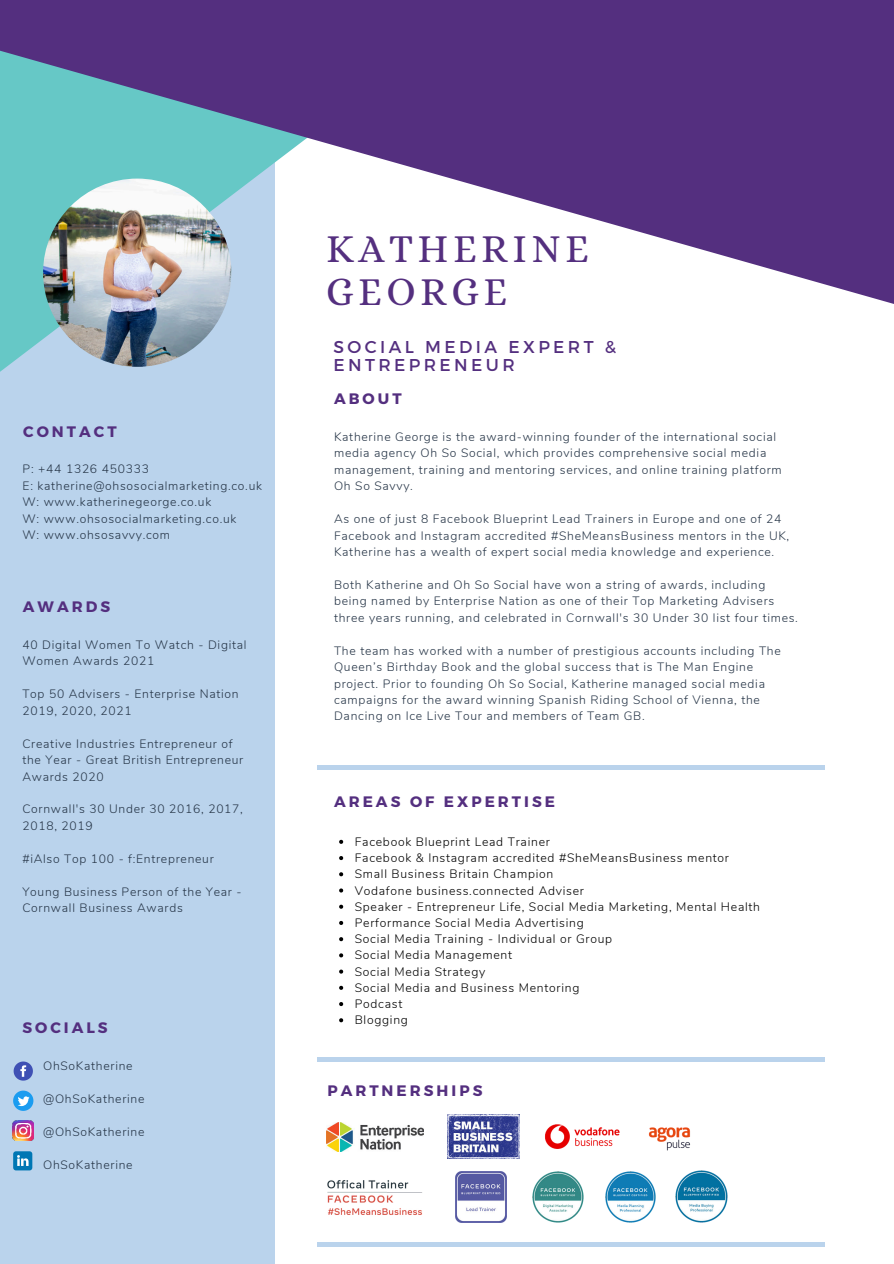
<style>
.page{position:relative;width:894px;height:1264px;background:#fff}
.page>*{position:absolute;margin:0;border:0;box-sizing:border-box;transform-origin:0 0}
.t1{font:39.9px/42.8px "Alice";letter-spacing:.11em;color:#542f7f}
.t2{font:17.1px/18px "Montserrat";letter-spacing:.2em;color:#542f7f}
.t3{font:700 15.15px "Montserrat";letter-spacing:.2em;color:#542f7f}
.t4{font:300 12.15px/16.5px "Nunito";letter-spacing:.06em;color:#253446}
.t5{font:300 12.15px/16.2px "Nunito";letter-spacing:.06em;color:#000}
</style>
<div class="page">
<div style="left:0;top:49px;width:274px;height:1214px;background:#bad3ec"></div>
<hr style="left:317px;top:765px;width:507px;height:4px;background:#bad3ec">
<svg style="left:0;top:338px;width:275px;height:122px"></svg>
<img style="left:43px;top:178px;width:188px;height:189px;border-radius:50%">
<svg style="left:0;top:0;width:893px;height:338px;fill:#542f7f"></svg>
<hr style="left:317px;top:1057px;width:507px;height:4px;background:#bad3ec">
<hr style="left:317px;top:1242px;width:507px;height:4px;background:#bad3ec">
<svg style="left:14px;top:1061px;width:19px;height:19px"></svg>
<svg style="left:13px;top:1090px;width:20px;height:20px"></svg>
<img style="left:13px;top:1120px;width:20px;height:20px">
<svg style="left:13px;top:1151px;width:19px;height:19px"></svg>
<img style="left:545px;top:1124px;width:64px;height:25px">
<img style="left:326px;top:1122px;width:97px;height:29px">
<img style="left:447px;top:1114px;width:72px;height:44px">
<img style="left:327px;top:1180px;width:95px;height:35px">
<img style="left:609px;top:1127px;width:82px;height:24px">
<img style="left:455px;top:1171px;width:52px;height:52px">
<img style="left:532px;top:1171px;width:52px;height:52px">
<img style="left:605px;top:1171px;width:51px;height:52px">
<img style="left:675px;top:1170px;width:53px;height:53px">
<svg style="left:339px;top:839px;width:4px;height:4px"></svg>
<svg style="left:339px;top:856px;width:4px;height:4px"></svg>
<svg style="left:339px;top:872px;width:4px;height:4px"></svg>
<svg style="left:339px;top:888px;width:4px;height:4px"></svg>
<svg style="left:339px;top:904px;width:4px;height:4px"></svg>
<svg style="left:339px;top:920px;width:4px;height:5px"></svg>
<svg style="left:339px;top:937px;width:4px;height:4px"></svg>
<svg style="left:339px;top:953px;width:4px;height:4px"></svg>
<svg style="left:339px;top:969px;width:4px;height:4px"></svg>
<svg style="left:339px;top:985px;width:4px;height:4px"></svg>
<svg style="left:339px;top:1002px;width:4px;height:4px"></svg>
<svg style="left:339px;top:1018px;width:4px;height:4px"></svg>
<p class="t3" style="left:23px;top:422px;width:95px">CONTACT</p>
<p class="t4" style="left:23px;top:460px;width:241px">P: +44 1326 450333<br>E: katherine@ohsosocialmarketing.co.uk<br>W: www.katherinegeorge.co.uk<br>W: www.ohsosocialmarketing.co.uk<br>W: www.ohsosavvy.com</p>
<p class="t3" style="left:23px;top:597px;width:89px">AWARDS</p>
<p class="t4" style="left:22px;top:636px;width:226px">40 Digital Women To Watch - Digital<br>Women Awards 2021</p>
<p class="t4" style="left:22px;top:685px;width:218px">Top 50 Advisers - Enterprise Nation<br>2019, 2020, 2021</p>
<p class="t4" style="left:22px;top:734px;width:222px">Creative Industries Entrepreneur of the Year - Great British Entrepreneur<br>Awards 2020</p>
<p class="t4" style="left:22px;top:800px;width:222px">Cornwall's 30 Under 30 2016, 2017,<br>2018, 2019</p>
<p class="t4" style="left:22px;top:849px;width:193px">#iAlso Top 100 - f:Entrepreneur</p>
<p class="t4" style="left:22px;top:882px;width:221px">Young Business Person of the Year -<br>Cornwall Business Awards</p>
<p class="t3" style="left:22px;top:1018px;width:87px">SOCIALS</p>
<p class="t4" style="left:43px;top:1057px;width:91px">OhSoKatherine</p>
<p class="t4" style="left:43px;top:1090px;width:103px">@OhSoKatherine</p>
<p class="t4" style="left:43px;top:1122px;width:103px">@OhSoKatherine</p>
<p class="t4" style="left:43px;top:1155px;width:91px">OhSoKatherine</p>
<h1 class="t1" style="left:326px;top:230px;width:264px">KATHERINE<br>GEORGE</h1>
<h2 class="t2" style="left:333px;top:338px;width:284px">SOCIAL MEDIA EXPERT &amp;<br>ENTREPRENEUR</h2>
<p class="t3" style="left:334px;top:389px;width:69px">ABOUT</p>
<p class="t4" style="left:334px;top:428px;width:449px">Katherine George is the award-winning founder of the international social media agency Oh So Social, which provides comprehensive social media management, training and mentoring services, and online training platform Oh So Savvy.</p>
<p class="t4" style="left:334px;top:510px;width:456px">As one of just 8 Facebook Blueprint Lead Trainers in Europe and one of 24<br>Facebook and Instagram accredited #SheMeansBusiness mentors in the UK,<br>Katherine has a wealth of expert social media knowledge and experience.</p>
<p class="t4" style="left:334px;top:576px;width:465px">Both Katherine and Oh So Social have won a string of awards, including being named by Enterprise Nation as one of their Top Marketing Advisers three years running, and celebrated in Cornwall's 30 Under 30 list four times.</p>
<p class="t4" style="left:334px;top:641px;width:448px">The team has worked with a number of prestigious accounts including The Queen’s Birthday Book and the global success that is The Man Engine project. Prior to founding Oh So Social, Katherine managed social media campaigns for the award winning Spanish Riding School of Vienna, the Dancing on Ice Live Tour and members of Team GB.</p>
<p class="t3" style="left:334px;top:792px;width:222px">AREAS OF EXPERTISE</p>
<p class="t5" style="left:354px;top:832px;width:407px">Facebook Blueprint Lead Trainer<br>Facebook &amp; Instagram accredited #SheMeansBusiness mentor Small Business Britain Champion<br>Vodafone business.connected Adviser<br>Speaker - Entrepreneur Life, Social Media Marketing, Mental Health Performance Social Media Advertising<br>Social Media Training - Individual or Group<br>Social Media Management<br>Social Media Strategy<br>Social Media and Business Mentoring<br>Podcast<br>Blogging</p>
<p class="t3" style="left:327px;top:1080px;width:157px">PARTNERSHIPS</p>
</div>
